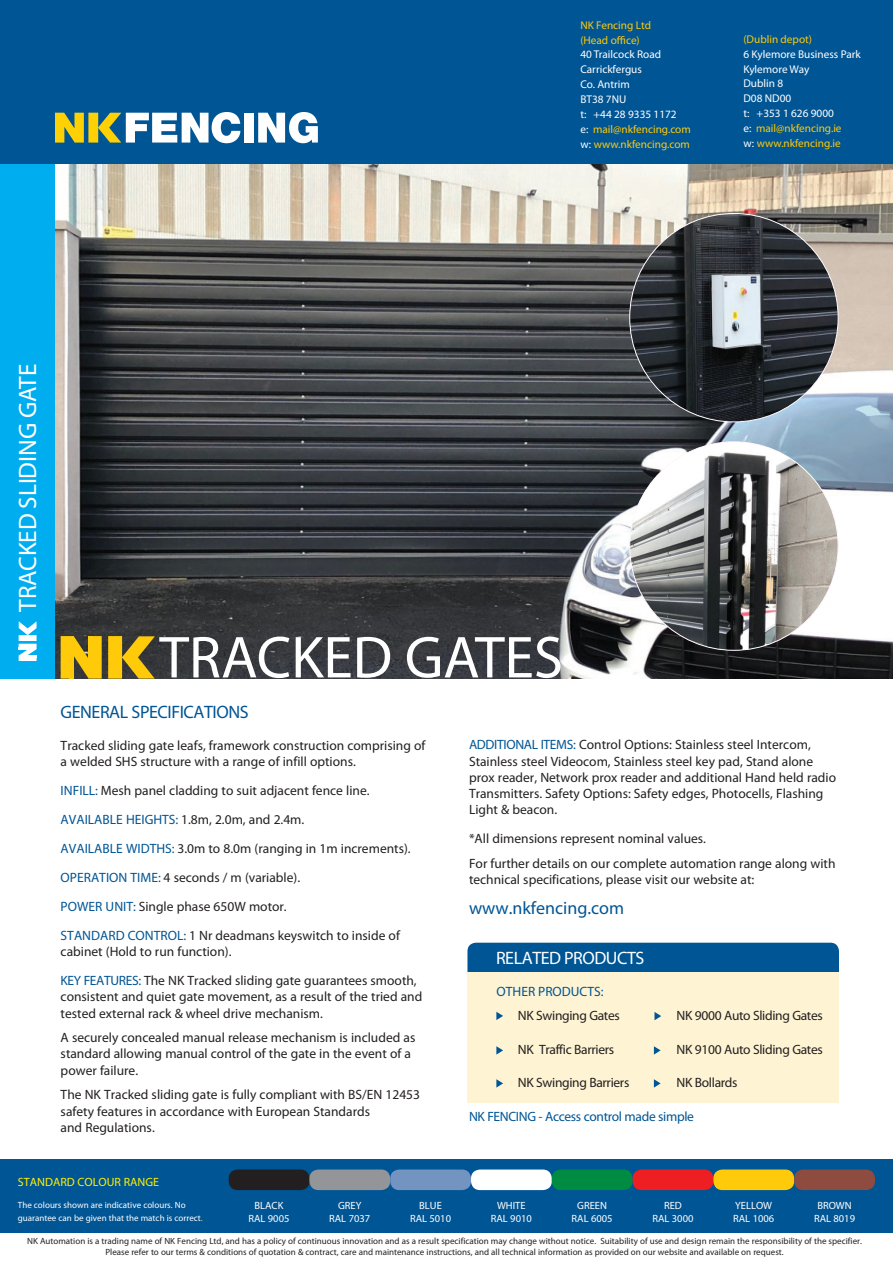
<style>
.page{position:relative;width:893px;height:1263px;background:#fff}
.page>*{position:absolute;margin:0;border:0;box-sizing:border-box;transform-origin:0 0}
.t1{font:59.7px "Myriad Pro";color:#fff}
.t2{font:900 59.4px "Helvetica Neue";color:#fff}
.t3{font:25.2px "Myriad Pro";letter-spacing:-.005em;color:#fff}
.t4{font:900 25.05px "Helvetica Neue";color:#fff}
.t5{font:18px "Myriad Pro";letter-spacing:-.025em;color:#005595}
.t6{font:18px "Myriad Pro";color:#005595}
.t7{font:18px "Myriad Pro";letter-spacing:-.025em;color:#fff}
.t8{font:13.5px/16.2px "Myriad Pro";color:#231f20}
.t9{font:13.5px "Myriad Pro";letter-spacing:-.025em;color:#231f20}
.t10{font:13.5px "Myriad Pro";letter-spacing:-.025em;color:#005595}
.t11{font:13.5px "Myriad Pro";color:#005595}
.t12{font:12px "Myriad Pro";color:#fff101}
.t13{font:11.25px/14.9px "Myriad Pro";color:#fff}
.t14{font:11.25px/14.9px "Myriad Pro";color:#feca0a}
.t15{font:10.5px/12.6px "Myriad Pro";color:#fff;text-align:center}
.t16{font:9px/10.8px "Myriad Pro";color:#231f20;text-align:center}
.t17{font:9px/13.5px "Myriad Pro";color:#fff}
.s1{color:#feca0a}
.s2{color:#005595}
.s3{color:#fff101}
</style>
<div class="page">
<img style="left:54px;top:164px;width:839px;height:515px">
<svg style="left:108px;top:636px;width:47px;height:43px;background:#b3921b"></svg>
<svg style="left:61px;top:636px;width:41px;height:43px"></svg>
<div style="left:69px;top:650px;width:5px;height:29px;background:#feca0a"></div>
<div style="left:88px;top:636px;width:5px;height:29px;background:#feca0a"></div>
<div style="left:0;top:163px;width:54px;height:516px;background:#00aeef"></div>
<img style="left:630px;top:213px;width:208px;height:209px;border-radius:104px">
<img style="left:630px;top:442px;width:208px;height:208px;border-radius:104px">
<svg style="left:19px;top:621px;width:18px;height:40px"></svg>
<div style="left:467px;top:943px;width:372px;height:63px;background:#005595;border-radius:9px"></div>
<div style="left:467px;top:972px;width:372px;height:130px;background:#fef3d2"></div>
<svg style="left:654px;top:1012px;width:7px;height:8px"></svg>
<div style="left:0;top:1159px;width:893px;height:73px;background:#005595"></div>
<div style="left:229px;top:1169px;width:80px;height:21px;background:#231f20;border-radius:9px"></div>
<div style="left:309px;top:1169px;width:81px;height:21px;background:#939598;border-radius:9px"></div>
<div style="left:390px;top:1169px;width:81px;height:21px;background:#7393c1;border-radius:9px"></div>
<div style="left:471px;top:1169px;width:81px;height:21px;background:#fff;border-radius:9px"></div>
<div style="left:552px;top:1169px;width:81px;height:21px;background:#008b43;border-radius:9px"></div>
<div style="left:633px;top:1169px;width:80px;height:21px;background:#ee1f23;border-radius:9px"></div>
<div style="left:713px;top:1169px;width:81px;height:21px;background:#feca0a;border-radius:9px"></div>
<div style="left:794px;top:1169px;width:81px;height:21px;background:#8e4b40;border-radius:9px"></div>
<svg style="left:496px;top:1012px;width:7px;height:8px"></svg>
<svg style="left:496px;top:1046px;width:7px;height:8px"></svg>
<svg style="left:496px;top:1079px;width:7px;height:8px"></svg>
<svg style="left:654px;top:1046px;width:7px;height:8px"></svg>
<svg style="left:654px;top:1079px;width:7px;height:8px"></svg>
<div style="left:0;top:0;width:893px;height:164px;background:#005595"></div>
<svg style="left:55px;top:112px;width:185px;height:31px"></svg>
<div style="left:244px;top:113px;width:9px;height:30px;background:#fff"></div>
<svg style="left:258px;top:112px;width:60px;height:31px"></svg>
<h3 class="t4" style="left:13px;top:612px;width:433px;rotate:-90deg">MESH PANEL FENCING SYSTEMS</h3>
<h3 class="t3" style="left:12px;top:612px;width:249px;rotate:-90deg">TRACKED SLIDING GATE</h3>
<p class="t14" style="left:580px;top:17px;width:72px">NK Fencing Ltd (Head office)</p>
<p class="t13" style="left:580px;top:47px;width:112px">40 Trailcock Road<br>Carrickfergus<br>Co. Antrim<br>BT38 7NU<br>t: +44 28 9335 1172<br>e: <span class="s1">mail@nkfencing.com </span>w: <span class="s1">www.nkfencing.com</span></p>
<p class="t14" style="left:743px;top:32px;width:70px">(Dublin depot)</p>
<p class="t13" style="left:743px;top:46px;width:119px">6 Kylemore Business Park<br>Kylemore Way<br>Dublin 8<br>D08 ND00<br>t: +353 1 626 9000<br>e: <span class="s1">mail@nkfencing.ie<br></span>w: <span class="s1">www.nkfencing.ie</span></p>
<h2 class="t2" style="left:158px;top:622px;width:289px">ROLLTOP</h2>
<h1 class="t1" style="left:159px;top:620px;width:405px">TRACKED GATES</h1>
<h3 class="t5" style="left:61px;top:701px;width:190px">GENERAL SPECIFICATIONS</h3>
<p class="t8" style="left:61px;top:737px;width:366px">Tracked sliding gate leafs, framework construction comprising of a welded SHS structure with a range of infill options.</p>
<p class="t8" style="left:61px;top:776px;width:352px;line-height:29px"><span class="s2">INFILL:</span> Mesh panel cladding to suit adjacent fence line.<br><span class="s2">AVAILABLE HEIGHTS:</span> 1.8m, 2.0m, and 2.4m.<br><span class="s2">AVAILABLE WIDTHS:</span> 3.0m to 8.0m (ranging in 1m increments).<br><span class="s2">OPERATION TIME:</span> 4 seconds / m (variable).<br><span class="s2">POWER UNIT:</span> Single phase 650W motor.<br><span class="s2">STANDARD CONTROL:</span> 1 Nr deadmans keyswitch to inside of</p>
<p class="t8" style="left:61px;top:937px;width:358px;line-height:29px">cabinet (Hold to run function).<br><span class="s2">KEY FEATURES:</span> The NK Tracked sliding gate guarantees smooth,</p>
<p class="t8" style="left:61px;top:988px;width:363px">consistent and quiet gate movement, as a result of the tried and tested external rack &amp; wheel drive mechanism.</p>
<p class="t8" style="left:61px;top:1029px;width:356px">A securely concealed manual release mechanism is included as standard allowing manual control of the gate in the event of a power failure.</p>
<p class="t8" style="left:61px;top:1086px;width:361px">The NK Tracked sliding gate is fully compliant with BS/EN 12453 safety features in accordance with European Standards<br>and Regulations.</p>
<p class="t8" style="left:469px;top:736px;width:369px"><span class="s2">ADDITIONAL ITEMS:</span> Control Options: Stainless steel Intercom, Stainless steel Videocom, Stainless steel key pad, Stand alone prox reader, Network prox reader and additional Hand held radio Transmitters. Safety Options: Safety edges, Photocells, Flashing Light &amp; beacon.</p>
<p class="t8" style="left:469px;top:826px;width:368px;line-height:24.8px">*All dimensions represent nominal values.<br>For further details on our complete automation range along with</p>
<p class="t8" style="left:469px;top:871px;width:287px">technical specifications, please visit our website at:</p>
<h3 class="t6" style="left:469px;top:897px;width:157px">www.nkfencing.com</h3>
<h3 class="t7" style="left:496px;top:947px;width:150px">RELATED PRODUCTS</h3>
<p class="t11" style="left:497px;top:983px;width:108px">OTHER PRODUCTS:</p>
<p class="t9" style="left:518px;top:1007px;width:103px">NK Swinging Gates</p>
<p class="t9" style="left:518px;top:1041px;width:98px">NK Traffic Barriers</p>
<p class="t9" style="left:518px;top:1074px;width:113px">NK Swinging Barriers</p>
<p class="t9" style="left:677px;top:1007px;width:148px">NK 9000 Auto Sliding Gates</p>
<p class="t9" style="left:677px;top:1041px;width:148px">NK 9100 Auto Sliding Gates</p>
<p class="t9" style="left:677px;top:1074px;width:62px">NK Bollards</p>
<p class="t10" style="left:469px;top:1108px;width:226px">NK FENCING - Access control made simple</p>
<p class="t12" style="left:18px;top:1174px;width:143px">STANDARD COLOUR RANGE</p>
<p class="t17" style="left:18px;top:1198px;width:186px">The colours shown are indicative colours. No guarantee can be given that the match is correct<span class="s3">.</span></p>
<p class="t15" style="left:248px;top:1199px;width:43px">BLACK<br>RAL 9005</p>
<p class="t15" style="left:329px;top:1199px;width:43px">GREY<br>RAL 7037</p>
<p class="t15" style="left:410px;top:1199px;width:43px">BLUE<br>RAL 5010</p>
<p class="t15" style="left:491px;top:1199px;width:43px">WHITE<br>RAL 9010</p>
<p class="t15" style="left:572px;top:1199px;width:43px">GREEN<br>RAL 6005</p>
<p class="t15" style="left:652px;top:1199px;width:43px">RED<br>RAL 3000</p>
<p class="t15" style="left:733px;top:1199px;width:43px;text-align:left">YELLOW<br>RAL 1006</p>
<p class="t15" style="left:814px;top:1199px;width:43px">BROWN<br>RAL 8019</p>
<p class="t16" style="left:27px;top:1236px;width:836px">NK Automation is a trading name of NK Fencing Ltd, and has a policy of continuous innovation and as a result specification may change without notice. Suitability of use and design remain the responsibility of the specifier.<br>Please refer to our terms &amp; conditions of quotation &amp; contract, care and maintenance instructions, and all technical information as provided on our website and available on request.</p>
</div>
